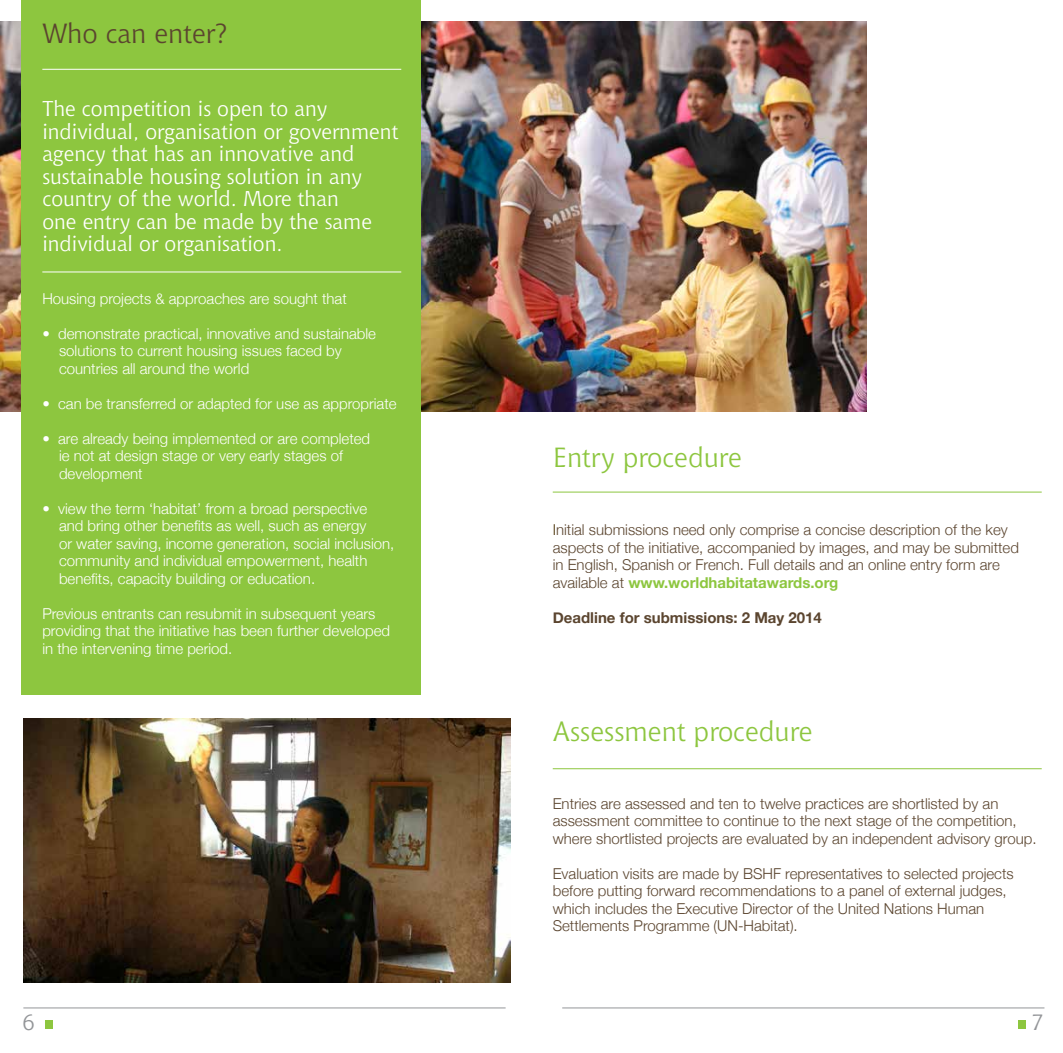
<style>
.page{position:relative;width:1063px;height:1053px;background:#fff}
.page>*{position:absolute;margin:0;border:0;box-sizing:border-box;transform-origin:0 0}
.t1{font:27.5px "Chianti BT";color:#8dc63f}
.t2{font:27.5px "Chianti BT";color:#5b452f}
.t3{font:22.5px "Chianti BT";color:#939598}
.t4{font:21.25px/22.5px "Chianti BT";color:#fff}
.t5{font:300 15px/17.5px "Helvetica Neue";color:#5b452f}
.t6{font:300 15px/17.5px "Helvetica Neue";color:#fff}
.t7{font:700 15px "Helvetica Neue";color:#5b452f}
.s1{color:#483004}
.s2{font-weight:700;color:#8dc63f}
</style>
<div class="page">
<img style="left:0;top:21px;width:21px;height:390px">
<img style="left:420px;top:22px;width:446px;height:390px">
<div style="left:21px;top:0;width:399px;height:694px;background:#8dc63f"></div>
<div style="left:45px;top:1019px;width:8px;height:9px;background:#8dc63f"></div>
<div style="left:1018px;top:1019px;width:8px;height:9px;background:#8dc63f"></div>
<hr style="left:23px;top:1007px;width:483px;height:1px;background:#939598">
<hr style="left:562px;top:1007px;width:482px;height:1px;background:#939598">
<hr style="left:42px;top:69px;width:359px;height:1px;background:#fff">
<hr style="left:553px;top:768px;width:489px;height:1px;background:#8dc63f">
<hr style="left:42px;top:272px;width:359px;height:1px;background:#fff">
<hr style="left:553px;top:492px;width:489px;height:1px;background:#8dc63f">
<img style="left:23px;top:718px;width:487px;height:264px">
<h1 class="t2" style="left:42px;top:17px;width:187px">Who can enter?</h1>
<h3 class="t4" style="left:42px;top:97px;width:358px">The competition is open to any individual, organisation or government agency that has an innovative and sustainable housing solution in any country of the world. More than<br>one entry can be made by the same individual or organisation.</h3>
<p class="t6" style="left:42px;top:289px;width:306px">Housing projects &amp; approaches are sought that</p>
<p class="t6" style="left:59px;top:324px;width:318px;text-indent:-17px">• demonstrate practical, innovative and sustainable solutions to current housing issues faced by countries all around the world</p>
<p class="t6" style="left:42px;top:394px;width:356px">• can be transferred or adapted for use as appropriate</p>
<p class="t6" style="left:59px;top:429px;width:313px;text-indent:-17px">• are already being implemented or are completed ie not at design stage or very early stages of development</p>
<p class="t6" style="left:59px;top:499px;width:337px;text-indent:-17px">• view the term ‘habitat’ from a broad perspective and bring other benefits as well, such as energy<br>or water saving, income generation, social inclusion, community and individual empowerment, health benefits, capacity building or education.</p>
<p class="t6" style="left:42px;top:604px;width:349px">Previous entrants can resubmit in subsequent years providing that the initiative has been further developed in the intervening time period.</p>
<h1 class="t1" style="left:553px;top:441px;width:191px">Entry procedure</h1>
<p class="t5" style="left:553px;top:520px;width:468px"><span class="s1">I</span>nitial submissions need only comprise a concise description of the key aspects of the initiative, accompanied by images, and may be submitted in English, Spanish or French. Full details and an online entry form are available at <span class="s2">www.worldhabitatawards.org</span></p>
<p class="t7" style="left:553px;top:605px;width:271px">Deadline for submissions: 2 May 2014</p>
<h1 class="t1" style="left:553px;top:714px;width:261px">Assessment procedure</h1>
<p class="t5" style="left:553px;top:793px;width:485px">Entries are assessed and ten to twelve practices are shortlisted by an assessment committee to continue to the next stage of the competition, where shortlisted projects are evaluated by an independent advisory group.</p>
<p class="t5" style="left:553px;top:863px;width:462px">Evaluation visits are made by BSHF representatives to selected projects before putting forward recommendations to a panel of external judges, which includes the Executive Director of the United Nations Human Settlements Programme (UN-Habitat).</p>
<h2 class="t3" style="left:22px;top:1008px;width:14px">6</h2>
<h2 class="t3" style="left:1031px;top:1008px;width:14px">7</h2>
</div>
